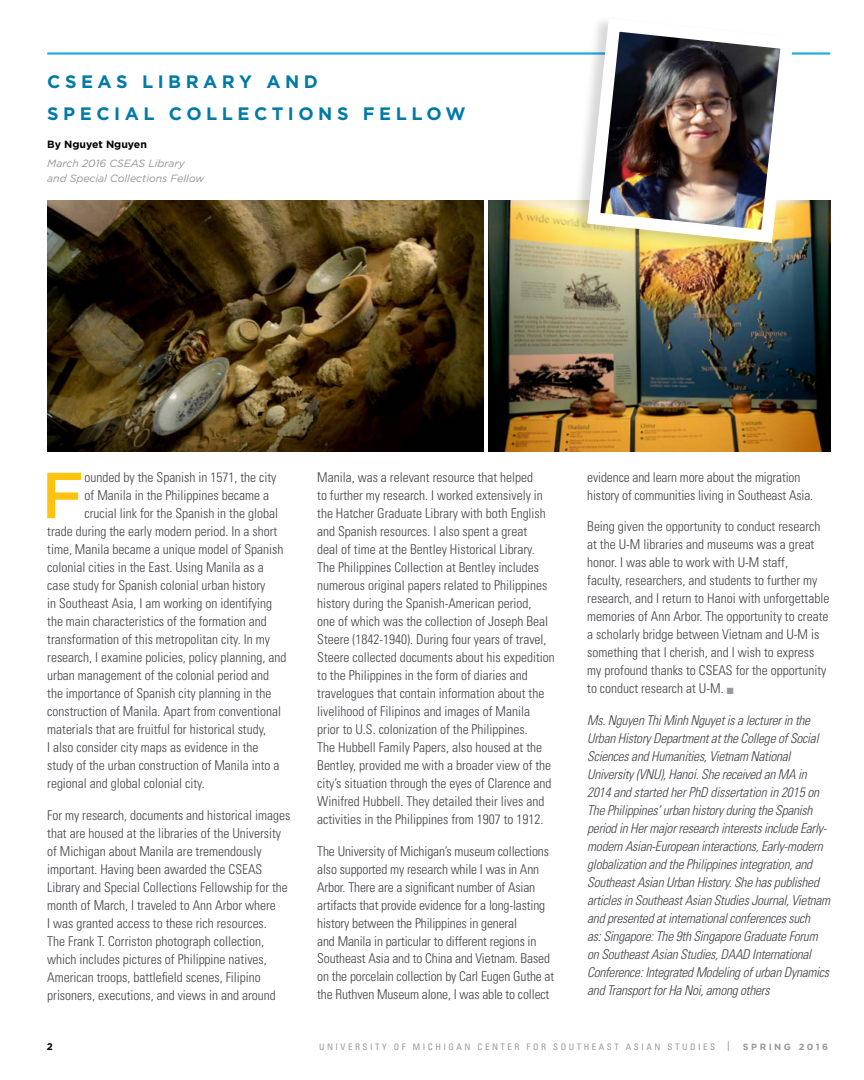
<style>
.page{position:relative;width:864px;height:1080px;background:#fff}
.page>*{position:absolute;margin:0;border:0;box-sizing:border-box;transform-origin:0 0}
.t1{font:500 64.95px "Gotham";color:#ffc20e}
.t2{font:700 18px/31.5px "Gotham";letter-spacing:.25em;color:#017aa7}
.t3{font:300 condensed 13.5px/18px "Univers";color:#43424a}
.t4{font:italic 300 condensed 13.5px/18px "Univers";letter-spacing:-.02em;color:#43424a}
.t5{font:italic 10.5px/15px "Gotham";color:#939598}
.t6{font:700 10.5px "Gotham";color:#000}
.t7{font:700 9.75px "Gotham";color:#000}
.t8{font:condensed 9px "Univers";letter-spacing:.28em;color:#9899a1}
.t9{font:700 9px "Gotham";letter-spacing:.28em;color:#9899a1}
.s1{color:#9899a1}
.s2{font-size:13.5px}
</style>
<div class="page">
<hr style="left:47px;top:52px;width:783px;height:3px;background:#21ade3">
<img style="left:47px;top:201px;width:437px;height:250px">
<img style="left:488px;top:201px;width:343px;height:250px">
<div style="left:570px;top:14px;width:223px;height:241px;background:#000;opacity:.16"></div>
<img style="left:581px;top:14px;width:219px;height:236px">
<h2 class="t2" style="left:47px;top:66px;width:420px">CSEAS LIBRARY AND<br>SPECIAL COLLECTIONS FELLOW</h2>
<p class="t6" style="left:47px;top:138px;width:101px">By Nguyet Nguyen</p>
<p class="t5" style="left:47px;top:156px;width:159px">March 2016 CSEAS Library and Special Collections Fellow</p>
<h1 class="t1" style="left:41px;top:458px;width:44px">F</h1>
<p class="t3" style="left:85px;top:468px;width:193px">ounded by the Spanish in 1571, the city</p>
<p class="t3" style="left:85px;top:486px;width:186px">of Manila in the Philippines became a</p>
<p class="t3" style="left:85px;top:504px;width:195px">crucial link for the Spanish in the global</p>
<p class="t3" style="left:47px;top:522px;width:232px">trade during the early modern period. In a short</p>
<p class="t3" style="left:47px;top:540px;width:238px">time, Manila became a unique model of Spanish</p>
<p class="t3" style="left:47px;top:558px;width:218px">colonial cities in the East. Using Manila as a</p>
<p class="t3" style="left:47px;top:576px;width:220px">case study for Spanish colonial urban history</p>
<p class="t3" style="left:47px;top:594px;width:226px">in Southeast Asia, I am working on identifying</p>
<p class="t3" style="left:47px;top:612px;width:221px">the main characteristics of the formation and</p>
<p class="t3" style="left:47px;top:630px;width:224px">transformation of this metropolitan city. In my</p>
<p class="t3" style="left:47px;top:648px;width:241px">research, I examine policies, policy planning, and</p>
<p class="t3" style="left:47px;top:666px;width:223px">urban management of the colonial period and</p>
<p class="t3" style="left:47px;top:684px;width:226px">the importance of Spanish city planning in the</p>
<p class="t3" style="left:47px;top:702px;width:235px">construction of Manila. Apart from conventional</p>
<p class="t3" style="left:47px;top:720px;width:220px">materials that are fruitful for historical study,</p>
<p class="t3" style="left:47px;top:738px;width:213px">I also consider city maps as evidence in the</p>
<p class="t3" style="left:47px;top:756px;width:234px">study of the urban construction of Manila into a</p>
<p class="t3" style="left:47px;top:774px;width:159px">regional and global colonial city.</p>
<p class="t3" style="left:47px;top:806px;width:245px">For my research, documents and historical images that are housed at the libraries of the University of Michigan about Manila are tremendously important. Having been awarded the CSEAS Library and Special Collections Fellowship for the month of March, I traveled to Ann Arbor where<br>I was granted access to these rich resources.<br>The Frank T. Corriston photograph collection, which includes pictures of Philippine natives, American troops, battlefield scenes, Filipino prisoners, executions, and views in and around</p>
<p class="t3" style="left:317px;top:468px;width:239px">Manila, was a relevant resource that helped<br>to further my research. I worked extensively in the Hatcher Graduate Library with both English and Spanish resources. I also spent a great<br>deal of time at the Bentley Historical Library.<br>The Philippines Collection at Bentley includes numerous original papers related to Philippines history during the Spanish-American period,<br>one of which was the collection of Joseph Beal Steere (1842-1940). During four years of travel, Steere collected documents about his expedition to the Philippines in the form of diaries and travelogues that contain information about the livelihood of Filipinos and images of Manila prior to U.S. colonization of the Philippines.<br>The Hubbell Family Papers, also housed at the Bentley, provided me with a broader view of the city’s situation through the eyes of Clarence and Winifred Hubbell. They detailed their lives and activities in the Philippines from 1907 to 1912.</p>
<p class="t3" style="left:317px;top:842px;width:238px">The University of Michigan’s museum collections also supported my research while I was in Ann Arbor. There are a significant number of Asian artifacts that provide evidence for a long-lasting history between the Philippines in general<br>and Manila in particular to different regions in Southeast Asia and to China and Vietnam. Based on the porcelain collection by Carl Eugen Guthe at the Ruthven Museum alone, I was able to collect</p>
<p class="t3" style="left:587px;top:468px;width:228px">evidence and learn more about the migration history of communities living in Southeast Asia.</p>
<p class="t3" style="left:587px;top:518px;width:244px">Being given the opportunity to conduct research at the U-M libraries and museums was a great honor. I was able to work with U-M staff,<br>faculty, researchers, and students to further my research, and I return to Hanoi with unforgettable memories of Ann Arbor. The opportunity to create a scholarly bridge between Vietnam and U-M is something that I cherish, and I wish to express my profound thanks to CSEAS for the opportunity to conduct research at U-M. <span class="s1">■</span></p>
<p class="t4" style="left:587px;top:711px;width:245px">Ms. Nguyen Thi Minh Nguyet is a lecturer in the Urban History Department at the College of Social Sciences and Humanities, Vietnam National University (VNU), Hanoi. She received an MA in 2014 and started her PhD dissertation in 2015 on The Philippines’ urban history during the Spanish period in Her major research interests include Early&shy;modern Asian-European interactions, Early-modern globalization and the Philippines integration, and Southeast Asian Urban History. She has published articles in Southeast Asian Studies Journal, Vietnam and presented at international conferences such<br>as: Singapore: The 9th Singapore Graduate Forum on Southeast Asian Studies, DAAD International Conference: Integrated Modeling of urban Dynamics and Transport for Ha Noi, among others</p>
<p class="t7" style="left:47px;top:1041px;width:8px">2</p>
<p class="t8" style="left:319px;top:1041px;width:413px">UNIVERSITY OF MICHIGAN CENTER FOR SOUTHEAST ASIAN STUDIES <span class="s2">|</span></p>
<p class="t9" style="left:743px;top:1041px;width:87px">SPRING 2016</p>
</div>
